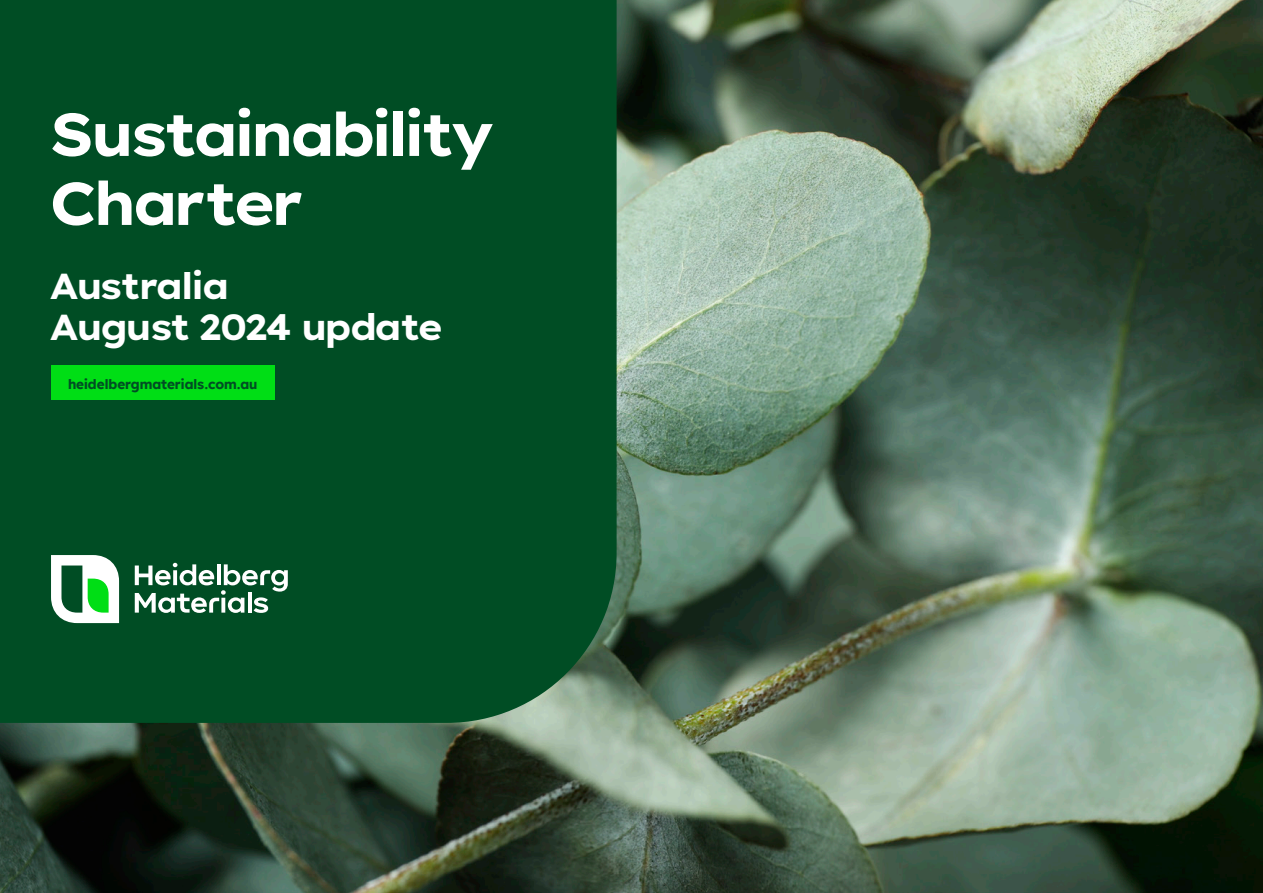
<style>
.page{position:relative;width:1263px;height:893px;background:#fff}
.page>*{position:absolute;margin:0;border:0;box-sizing:border-box;transform-origin:0 0}
.L2_Headline_White{font:700 60px/69px "Lexend Exa HM";letter-spacing:-.03em;color:#fff}
.L3_Subline_White{font:700 36px/41.4px "Lexend Exa HM";letter-spacing:-.01em;color:#fff}
.L15_CTA{font:700 13.5px "Lexend HM";color:#004d24}
</style>
<div class="page">
<img style="left:0;top:0;width:1263px;height:893px">
<div style="left:0;top:0;width:617px;height:723px;background:#004d24"></div>
<svg style="left:51px;top:555px;width:68px;height:68px"></svg>
<svg style="left:135px;top:563px;width:153px;height:50px"></svg>
<div style="left:51px;top:365px;width:223px;height:34px;background:#00de15"></div>
<p class="L2_Headline_White" style="left:51px;top:96px;width:443px">Sustainability<br>Charter</p>
<p class="L3_Subline_White" style="left:51px;top:262px;width:392px">Australia<br>August 2024 update</p>
<p class="L15_CTA" style="left:68px;top:373px;width:191px">heidelbergmaterials.com.au</p>
</div>
